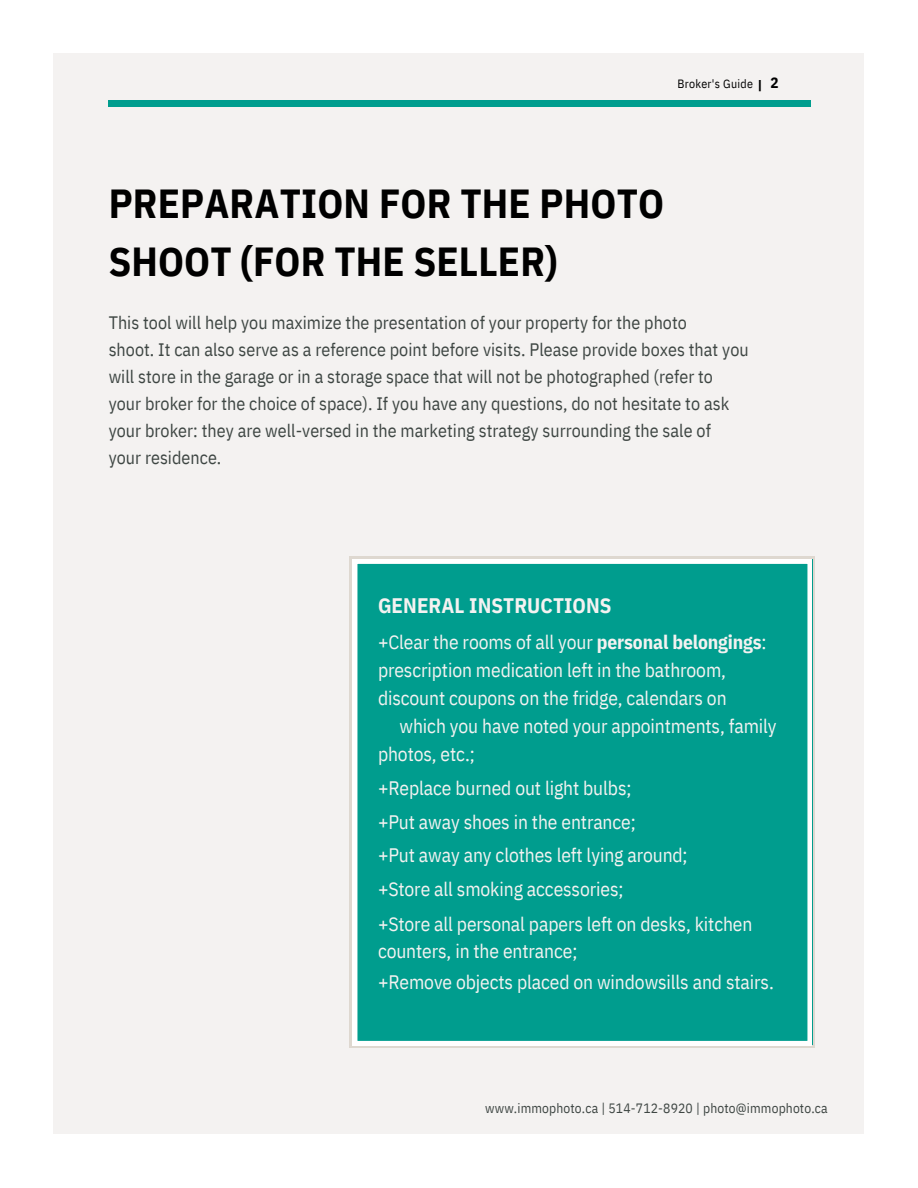
<style>
.page{position:relative;width:918px;height:1188px;background:#fff}
.page>*{position:absolute;margin:0;border:0;box-sizing:border-box;transform-origin:0 0}
.t1{font:700 40.5px/57.3px "IBM Plex Sans Cond";letter-spacing:.005em;color:#000}
.t2{font:700 21px "IBM Plex Sans Cond";letter-spacing:.005em;color:#f4f2f1}
.t3{font:19.5px "IBM Plex Sans Cond";letter-spacing:-.005em;color:#f4f2f1}
.t4{font:18px/27px "IBM Plex Sans Cond";color:#3e4643}
.t5{font:700 15px "IBM Plex Sans Cond";color:#000}
.t6{font:13.5px "IBM Plex Sans Cond";letter-spacing:.01em;color:#3e4643}
.t7{font:12px "IBM Plex Sans Cond";letter-spacing:.025em;color:#000}
.s1{font-family:"Montserrat";font-weight:700}
.s2{font-weight:700}
</style>
<div class="page">
<div style="left:54px;top:54px;width:810px;height:1080px;background:#f4f2f1"></div>
<svg style="left:350px;top:556px;width:465px;height:492px;fill:#ded8d0"></svg>
<div style="left:353px;top:559px;width:459px;height:486px;background:#009d8e"></div>
<div style="left:108px;top:100px;width:702px;height:6px;background:#009d8e"></div>
<p class="t7" style="left:677px;top:76px;width:86px">Broker's Guide <span class="s1">|</span></p>
<p class="t5" style="left:770px;top:73px;width:10px">2</p>
<p class="t1" style="left:109px;top:175px;width:557px">PREPARATION FOR THE PHOTO<br>SHOOT (FOR THE SELLER)</p>
<p class="t4" style="left:109px;top:308px;width:642px">This tool will help you maximize the presentation of your property for the photo<br>shoot. It can also serve as a reference point before visits. Please provide boxes that you will store in the garage or in a storage space that will not be photographed (refer to your broker for the choice of space). If you have any questions, do not hesitate to ask your broker: they are well-versed in the marketing strategy surrounding the sale of<br>your residence.</p>
<p class="t2" style="left:378px;top:591px;width:235px">GENERAL INSTRUCTIONS</p>
<p class="t3" style="left:378px;top:629px;width:390px">+Clear the rooms of all your <span class="s2">personal belongings</span>:</p>
<p class="t3" style="left:378px;top:657px;width:350px">prescription medication left in the bathroom,</p>
<p class="t3" style="left:378px;top:685px;width:350px">discount coupons on the fridge, calendars on</p>
<p class="t3" style="left:400px;top:713px;width:379px">which you have noted your appointments, family</p>
<p class="t3" style="left:378px;top:741px;width:98px">photos, etc.;</p>
<p class="t3" style="left:378px;top:775px;width:255px">+Replace burned out light bulbs;</p>
<p class="t3" style="left:378px;top:809px;width:259px">+Put away shoes in the entrance;</p>
<p class="t3" style="left:378px;top:842px;width:311px">+Put away any clothes left lying around;</p>
<p class="t3" style="left:378px;top:876px;width:247px">+Store all smoking accessories;</p>
<p class="t3" style="left:378px;top:911px;width:376px">+Store all personal papers left on desks, kitchen</p>
<p class="t3" style="left:378px;top:938px;width:201px">counters, in the entrance;</p>
<p class="t3" style="left:378px;top:969px;width:397px">+Remove objects placed on windowsills and stairs.</p>
<p class="t6" style="left:485px;top:1099px;width:344px">www.immophoto.ca | 514-712-8920 | photo@immophoto.ca</p>
</div>
